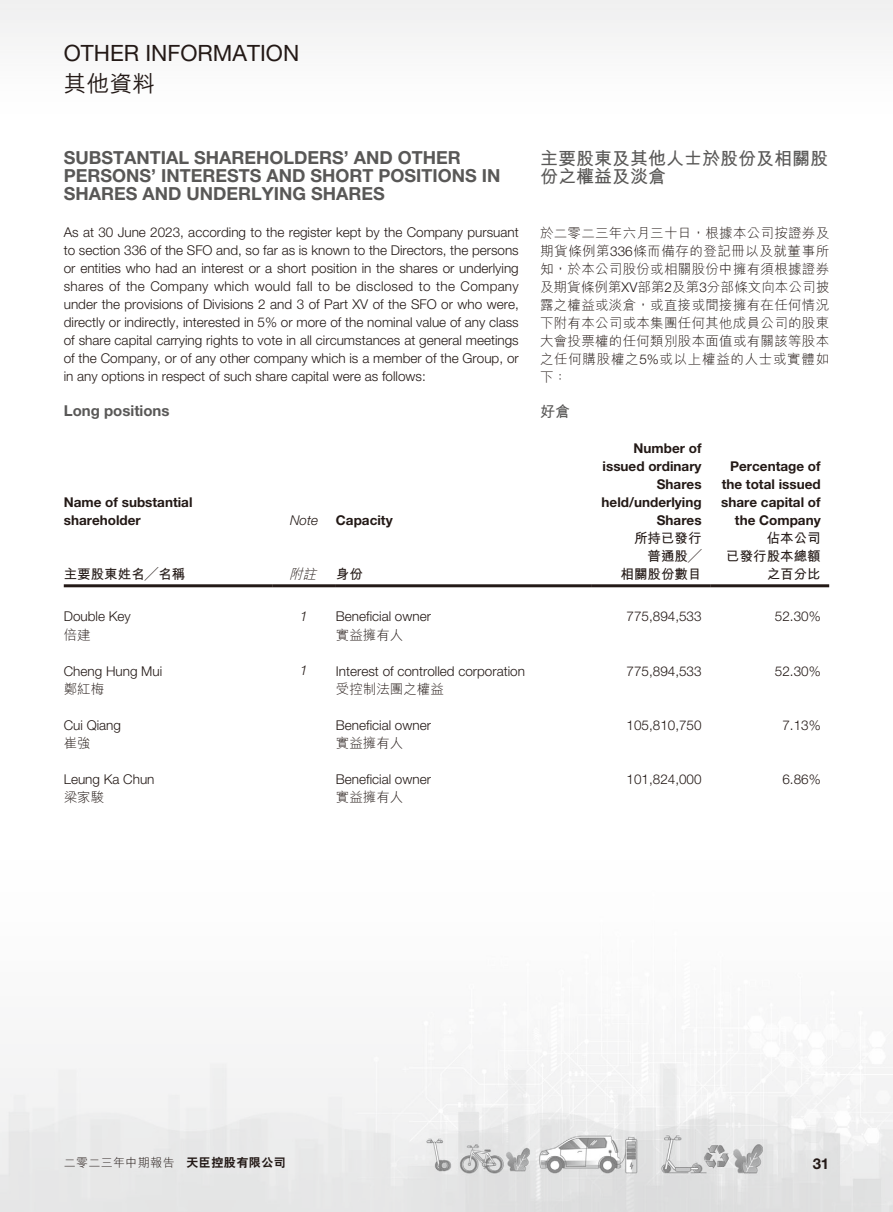
<style>
.page{position:relative;width:893px;height:1212px;background:#fff}
.page>*{position:absolute;margin:0;border:0;box-sizing:border-box;transform-origin:0 0}
.t1{font:22.5px "Helvetica Neue LT Std";color:#231916}
.t2{font:22.5px "M Hei HK Medium E Ten B5 H";color:#231916}
.t3{font:700 18px/18px "Helvetica Neue LT Std";color:#595857}
.t4{font:18px/18px "M Hei HK Bold E Ten B5 H";color:#595857}
.t5{font:700 15px "Helvetica Neue LT Std";color:#595857}
.t6{font:700 15px "Helvetica Neue LT Std";color:#231916}
.t7{font:15px "M Hei HK Bold E Ten B5 H";color:#595857}
.t8{font:300 13.5px/18px "Helvetica Neue LT Std";color:#231916;text-align:justify}
.t9{font:13.5px/18px "M Hei HK Light E Ten B5 H";letter-spacing:.02em;color:#231916;text-align:justify}
.t10{font:700 13.5px/18px "Helvetica Neue LT Std";color:#231916;text-align:right}
.t11{font:13.5px/18px "M Hei HK Bold E Ten B5 H";color:#231916;text-align:right}
.t12{font:13.5px "M Hei HK Light E Ten B5 H";color:#231916}
.t13{font:italic 300 13.5px "Helvetica Neue LT Std";color:#231916}
.t14{font:italic 13.5px "M Hei HK Light E Ten B5 H";color:#231916}
.t15{font:12px "M Hei HK Light E Ten B5 H";letter-spacing:.03em;color:#231916}
.s1{font-family:"M Hei HK Bold E Ten B5 H";font-style:normal}
.s2{font-family:"Helvetica Neue LT Std";font-weight:300}
.s3{font-family:"C Hei 2 HK Xbold E Ten B5 H"}
</style>
<div class="page">
<img style="left:0;top:0;width:893px;height:1212px">
<hr style="left:64px;top:584px;width:208px;height:3px;background:#231916">
<hr style="left:272px;top:584px;width:64px;height:3px;background:#231916">
<hr style="left:336px;top:584px;width:255px;height:3px;background:#231916">
<hr style="left:591px;top:584px;width:119px;height:3px;background:#231916">
<hr style="left:710px;top:584px;width:119px;height:3px;background:#231916">
<h1 class="t1" style="left:64px;top:45px;width:237px">OTHER INFORMATION</h1>
<h1 class="t2" style="left:64px;top:75px;width:93px">其他資料</h1>
<h2 class="t3" style="left:64px;top:151px;width:438px">SUBSTANTIAL SHAREHOLDERS’ AND OTHER<br>PERSONS’ INTERESTS AND SHORT POSITIONS IN<br>SHARES AND UNDERLYING SHARES</h2>
<p class="t8" style="left:64px;top:224px;width:456px">As at 30 June 2023, according to the register kept by the Company pursuant to section 336 of the SFO and, so far as is known to the Directors, the persons or entities who had an interest or a short position in the shares or underlying shares of the Company which would fall to be disclosed to the Company under the provisions of Divisions 2 and 3 of Part XV of the SFO or who were, directly or indirectly, interested in 5% or more of the nominal value of any class of share capital carrying rights to vote in all circumstances at general meetings of the Company, or of any other company which is a member of the Group, or in any options in respect of such share capital were as follows:</p>
<p class="t5" style="left:64px;top:406px;width:107px">Long positions</p>
<p class="t10" style="left:64px;top:494px;width:130px;text-align:left">Name of substantial shareholder</p>
<p class="t13" style="left:290px;top:515px;width:30px">Note</p>
<p class="t10" style="left:336px;top:512px;width:58px">Capacity</p>
<p class="t11" style="left:64px;top:567px;width:123px">主要股東姓名╱名稱</p>
<p class="t14" style="left:289px;top:569px;width:75px">附註 <span class="s1">身份</span></p>
<h2 class="t4" style="left:540px;top:152px;width:290px">主要股東及其他人士於股份及相關股份之權益及淡倉</h2>
<p class="t9" style="left:540px;top:225px;width:291px">於二零二三年六月三十日，根據本公司按證券及期貨條例第<span class="s2">336</span>條而備存的登記冊以及就董事所知，於本公司股份或相關股份中擁有須根據證券及期貨條例第<span class="s2">XV</span>部第<span class="s2">2</span>及第<span class="s2">3</span>分部條文向本公司披露之權益或淡倉，或直接或間接擁有在任何情況下附有本公司或本集團任何其他成員公司的股東大會投票權的任何類別股本面值或有關該等股本之任何購股權之<span class="s2">5%</span>或以上權益的人士或實體如下：</p>
<p class="t7" style="left:540px;top:406px;width:31px">好倉</p>
<p class="t10" style="left:602px;top:440px;width:101px">Number of issued ordinary<br>Shares held/underlying<br>Shares</p>
<p class="t10" style="left:721px;top:458px;width:101px">Percentage of the total issued share capital of the Company</p>
<p class="t11" style="left:621px;top:531px;width:82px">所持已發行普通股╱<br>相關股份數目</p>
<p class="t11" style="left:726px;top:531px;width:96px">佔本公司<br>已發行股本總額之百分比</p>
<p class="t8" style="left:64px;top:609px;width:69px">Double Key</p>
<p class="t13" style="left:300px;top:611px;width:9px">1</p>
<p class="t8" style="left:336px;top:609px;width:97px">Beneficial owner</p>
<p class="t8" style="left:627px;top:609px;width:77px">775,894,533</p>
<p class="t8" style="left:775px;top:609px;width:47px">52.30%</p>
<p class="t9" style="left:64px;top:627px;width:28px">倍建</p>
<p class="t9" style="left:336px;top:627px;width:69px">實益擁有人</p>
<p class="t8" style="left:64px;top:663px;width:100px">Cheng Hung Mui</p>
<p class="t13" style="left:300px;top:665px;width:9px">1</p>
<p class="t8" style="left:336px;top:663px;width:191px">Interest of controlled corporation</p>
<p class="t8" style="left:627px;top:663px;width:77px">775,894,533</p>
<p class="t8" style="left:775px;top:663px;width:47px">52.30%</p>
<p class="t9" style="left:64px;top:681px;width:42px">鄭紅梅</p>
<p class="t12" style="left:336px;top:683px;width:109px">受控制法團之權益</p>
<p class="t8" style="left:64px;top:717px;width:59px">Cui Qiang</p>
<p class="t8" style="left:336px;top:717px;width:97px">Beneficial owner</p>
<p class="t8" style="left:627px;top:717px;width:77px">105,810,750</p>
<p class="t8" style="left:782px;top:717px;width:40px">7.13%</p>
<p class="t9" style="left:64px;top:735px;width:28px">崔強</p>
<p class="t9" style="left:336px;top:735px;width:69px">實益擁有人</p>
<p class="t8" style="left:64px;top:771px;width:92px">Leung Ka Chun</p>
<p class="t8" style="left:336px;top:771px;width:97px">Beneficial owner</p>
<p class="t8" style="left:627px;top:771px;width:77px">101,824,000</p>
<p class="t8" style="left:782px;top:771px;width:40px">6.86%</p>
<p class="t9" style="left:64px;top:789px;width:42px">梁家駿</p>
<p class="t9" style="left:336px;top:789px;width:69px">實益擁有人</p>
<p class="t15" style="left:64px;top:1158px;width:224px">二零二三年中期報告 <span class="s3">天臣控股有限公司</span></p>
<p class="t6" style="left:813px;top:1158px;width:18px">31</p>
</div>
